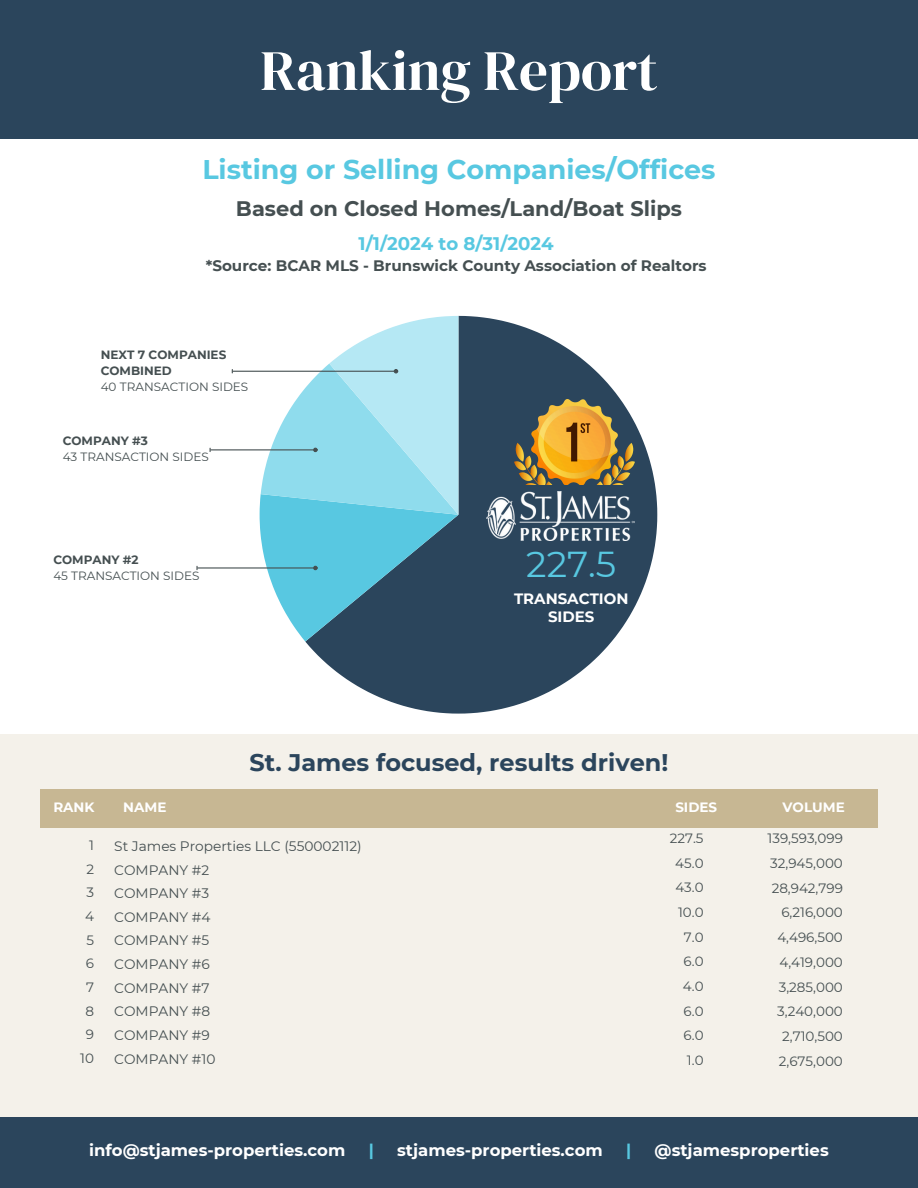
<style>
.page{position:relative;width:918px;height:1188px;background:#fff}
.page>*{position:absolute;margin:0;border:0;box-sizing:border-box;transform-origin:0 0}
.t1{font:57px "DM Serif Display";color:#fff}
.t2{font:36px "Montserrat";color:#58c8e1}
.t3{font:700 27px "Montserrat";color:#58c8e1}
.t4{font:700 24px "Montserrat";color:#2b455c}
.t5{font:700 21px "Montserrat";color:#454f51}
.t6{font:700 18.15px "Montserrat";color:#58c8e1}
.t7{font:700 16.5px "Montserrat";color:#fff}
.t8{font:700 16.5px "Montserrat";color:#58c8e1}
.t9{font:700 15.15px "Montserrat";color:#454f51}
.t10{font:700 15px/18px "Montserrat";color:#fff;text-align:center}
.t11{font:13.65px "Montserrat";color:#454f51}
.t12{font:13.5px "Montserrat";color:#454f51}
.t13{font:700 13.5px "Montserrat";color:#fff}
.t14{font:12px "Montserrat";color:#454f51}
.t15{font:700 12px "Montserrat";color:#454f51}
</style>
<div class="page">
<div style="left:0;top:0;width:918px;height:138px;background:#2b455c"></div>
<div style="left:0;top:735px;width:917px;height:453px;background:#f4f1ea"></div>
<div style="left:0;top:1117px;width:917px;height:71px;background:#2b455c"></div>
<div style="left:40px;top:789px;width:838px;height:38px;background:#c7b793"></div>
<svg style="left:305px;top:316px;width:352px;height:398px;fill:#2b455c"></svg>
<hr style="left:233px;top:371px;width:161px;height:1px;background:#454f51">
<hr style="left:197px;top:567px;width:116px;height:2px;background:#454f51">
<hr style="left:210px;top:449px;width:103px;height:1px;background:#454f51">
<svg style="left:260px;top:316px;width:198px;height:326px"></svg>
<img style="left:515px;top:400px;width:119px;height:85px">
<div style="left:495px;top:485px;width:152px;height:59px;background:#2b455c"></div>
<img style="left:487px;top:492px;width:147px;height:48px">
<p class="t1" style="left:260px;top:31px;width:399px">Ranking Report</p>
<p class="t3" style="left:202px;top:153px;width:515px">Listing or Selling Companies/Offices</p>
<h4 class="t5" style="left:236px;top:196px;width:448px">Based on Closed Homes/Land/Boat Slips</h4>
<p class="t6" style="left:359px;top:232px;width:197px">1/1/2024 to 8/31/2024</p>
<p class="t9" style="left:206px;top:256px;width:502px">*Source: BCAR MLS - Brunswick County Association of Realtors</p>
<p class="t15" style="left:101px;top:347px;width:127px">NEXT 7 COMPANIES</p>
<p class="t15" style="left:101px;top:363px;width:73px">COMBINED</p>
<p class="t14" style="left:101px;top:379px;width:149px">40 TRANSACTION SIDES</p>
<p class="t15" style="left:63px;top:433px;width:87px">COMPANY #3</p>
<p class="t14" style="left:63px;top:449px;width:148px">43 TRANSACTION SIDES</p>
<p class="t15" style="left:53px;top:552px;width:87px">COMPANY #2</p>
<p class="t14" style="left:53px;top:568px;width:148px">45 TRANSACTION SIDES</p>
<p class="t2" style="left:526px;top:542px;width:92px">227.5</p>
<p class="t10" style="left:514px;top:590px;width:116px">TRANSACTION<br>SIDES</p>
<p class="t4" style="left:250px;top:748px;width:420px">St. James focused, results driven!</p>
<p class="t13" style="left:53px;top:798px;width:43px">RANK</p>
<p class="t13" style="left:123px;top:798px;width:45px">NAME</p>
<p class="t13" style="left:675px;top:798px;width:43px">SIDES</p>
<p class="t13" style="left:783px;top:798px;width:64px">VOLUME</p>
<p class="t12" style="left:89px;top:837px;width:6px">1</p>
<p class="t12" style="left:86px;top:861px;width:9px">2</p>
<p class="t12" style="left:86px;top:884px;width:9px">3</p>
<p class="t12" style="left:85px;top:908px;width:10px">4</p>
<p class="t12" style="left:86px;top:932px;width:9px">5</p>
<p class="t12" style="left:86px;top:955px;width:10px">6</p>
<p class="t12" style="left:86px;top:979px;width:9px">7</p>
<p class="t12" style="left:85px;top:1002px;width:10px">8</p>
<p class="t12" style="left:86px;top:1026px;width:10px">9</p>
<p class="t12" style="left:80px;top:1050px;width:15px">10</p>
<h1 class="t11" style="left:114px;top:838px;width:249px">St James Properties LLC (550002112)</h1>
<h3 class="t11" style="left:114px;top:861px;width:96px">COMPANY #2</h3>
<h5 class="t11" style="left:114px;top:885px;width:96px">COMPANY #3</h5>
<p class="t11" style="left:114px;top:909px;width:98px">COMPANY #4</p>
<p class="t11" style="left:114px;top:932px;width:96px">COMPANY #5</p>
<p class="t11" style="left:114px;top:956px;width:97px">COMPANY #6</p>
<p class="t11" style="left:114px;top:979px;width:97px">COMPANY #7</p>
<h2 class="t11" style="left:114px;top:1003px;width:97px">COMPANY #8</h2>
<h6 class="t11" style="left:114px;top:1027px;width:97px">COMPANY #9</h6>
<p class="t11" style="left:114px;top:1050px;width:103px">COMPANY #10</p>
<p class="t12" style="left:670px;top:830px;width:35px">227.5</p>
<p class="t12" style="left:675px;top:855px;width:30px">45.0</p>
<p class="t12" style="left:675px;top:879px;width:30px">43.0</p>
<p class="t12" style="left:678px;top:904px;width:27px">10.0</p>
<p class="t12" style="left:684px;top:929px;width:21px">7.0</p>
<p class="t12" style="left:684px;top:953px;width:21px">6.0</p>
<p class="t12" style="left:683px;top:978px;width:22px">4.0</p>
<p class="t12" style="left:684px;top:1003px;width:21px">6.0</p>
<p class="t12" style="left:684px;top:1027px;width:21px">6.0</p>
<p class="t12" style="left:687px;top:1052px;width:18px">1.0</p>
<p class="t12" style="left:768px;top:830px;width:77px">139,593,099</p>
<p class="t12" style="left:770px;top:855px;width:74px">32,945,000</p>
<p class="t12" style="left:772px;top:879px;width:73px">28,942,799</p>
<p class="t12" style="left:781px;top:904px;width:63px">6,216,000</p>
<p class="t12" style="left:777px;top:929px;width:67px">4,496,500</p>
<p class="t12" style="left:779px;top:954px;width:65px">4,419,000</p>
<p class="t12" style="left:779px;top:978px;width:66px">3,285,000</p>
<p class="t12" style="left:777px;top:1003px;width:67px">3,240,000</p>
<p class="t12" style="left:782px;top:1028px;width:62px">2,710,500</p>
<p class="t12" style="left:779px;top:1053px;width:66px">2,675,000</p>
<p class="t7" style="left:89px;top:1140px;width:258px">info@stjames-properties.com</p>
<p class="t8" style="left:369px;top:1140px;width:7px">|</p>
<p class="t7" style="left:397px;top:1140px;width:207px">stjames-properties.com</p>
<p class="t8" style="left:626px;top:1140px;width:7px">|</p>
<p class="t7" style="left:655px;top:1140px;width:176px">@stjamesproperties</p>
</div>
